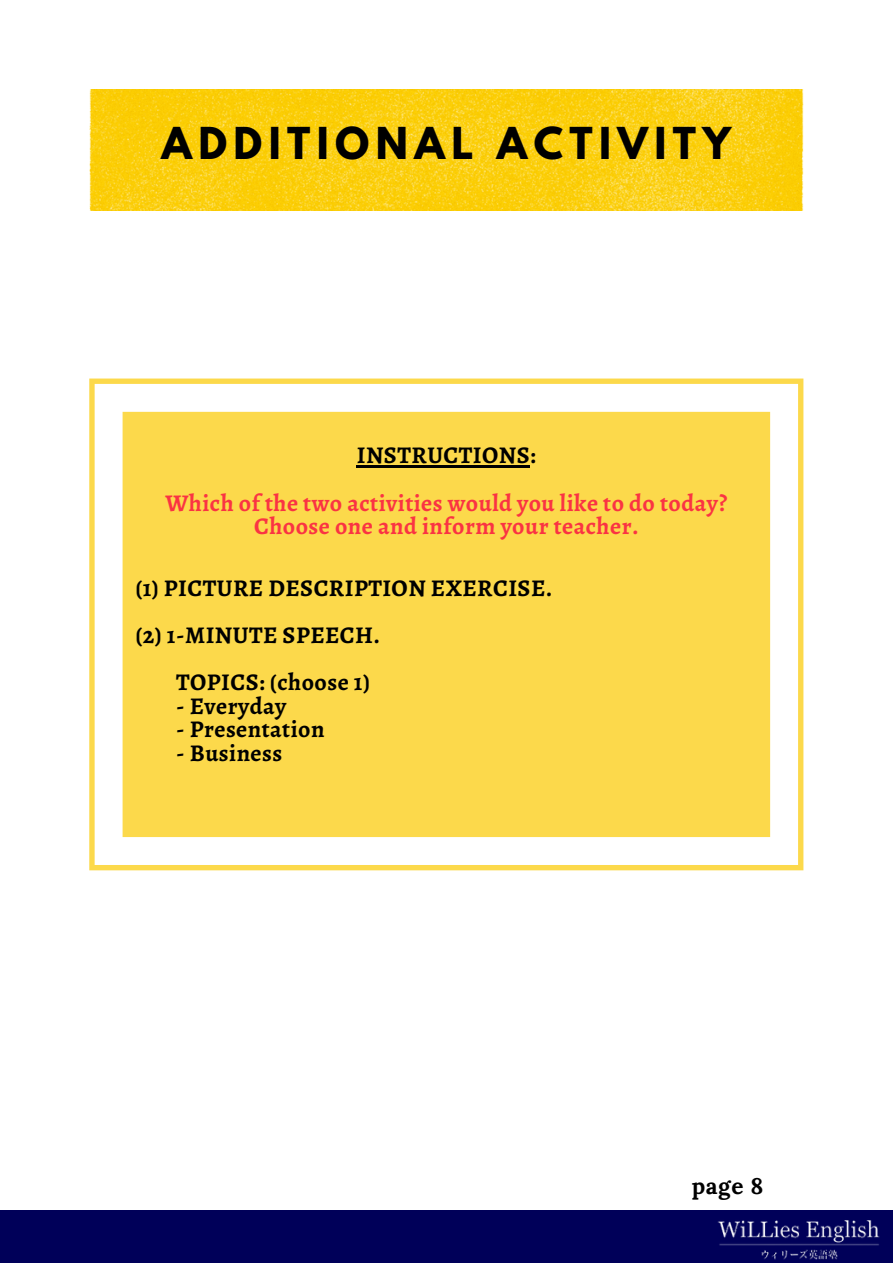
<style>
.page{position:relative;width:893px;height:1264px;background:#fff}
.page>*{position:absolute;margin:0;border:0;box-sizing:border-box;transform-origin:0 0}
.t1{font:700 39px "League Spartan";letter-spacing:.165em;color:#000}
.t2{font:700 24px "Alegreya";letter-spacing:.02em;color:#000}
.t3{font:700 24px/23.5px "Alegreya";letter-spacing:.02em;color:#fa3343;text-align:center}
.t4{font:700 22.5px "Lora";color:#000}
</style>
<div class="page">
<img style="left:89px;top:89px;width:714px;height:122px">
<svg style="left:89px;top:378px;width:714px;height:492px;fill:#fcd94b"></svg>
<hr style="left:357px;top:465px;width:173px;height:3px;background:#000">
<div style="left:0;top:1210px;width:180px;height:52px;background:#000059"></div>
<div style="left:180px;top:1210px;width:712px;height:52px;background:#000059"></div>
<h1 class="t1" style="left:161px;top:124px;width:571px">ADDITIONAL ACTIVITY</h1>
<p class="t2" style="left:357px;top:439px;width:180px">INSTRUCTIONS:</p>
<p class="t3" style="left:165px;top:491px;width:563px">Which of the two activities would you like to do today?<br>Choose one and inform your teacher.</p>
<p class="t2" style="left:135px;top:571px;width:418px">(1) PICTURE DESCRIPTION EXERCISE.</p>
<p class="t2" style="left:135px;top:618px;width:246px">(2) 1-MINUTE SPEECH.</p>
<p class="t2" style="left:176px;top:665px;width:195px">TOPICS: (choose 1)</p>
<p class="t2" style="left:176px;top:689px;width:112px">- Everyday</p>
<p class="t2" style="left:176px;top:713px;width:150px">- Presentation</p>
<p class="t2" style="left:176px;top:736px;width:108px">- Business</p>
<p class="t4" style="left:691px;top:1171px;width:73px">page 8</p>
</div>
